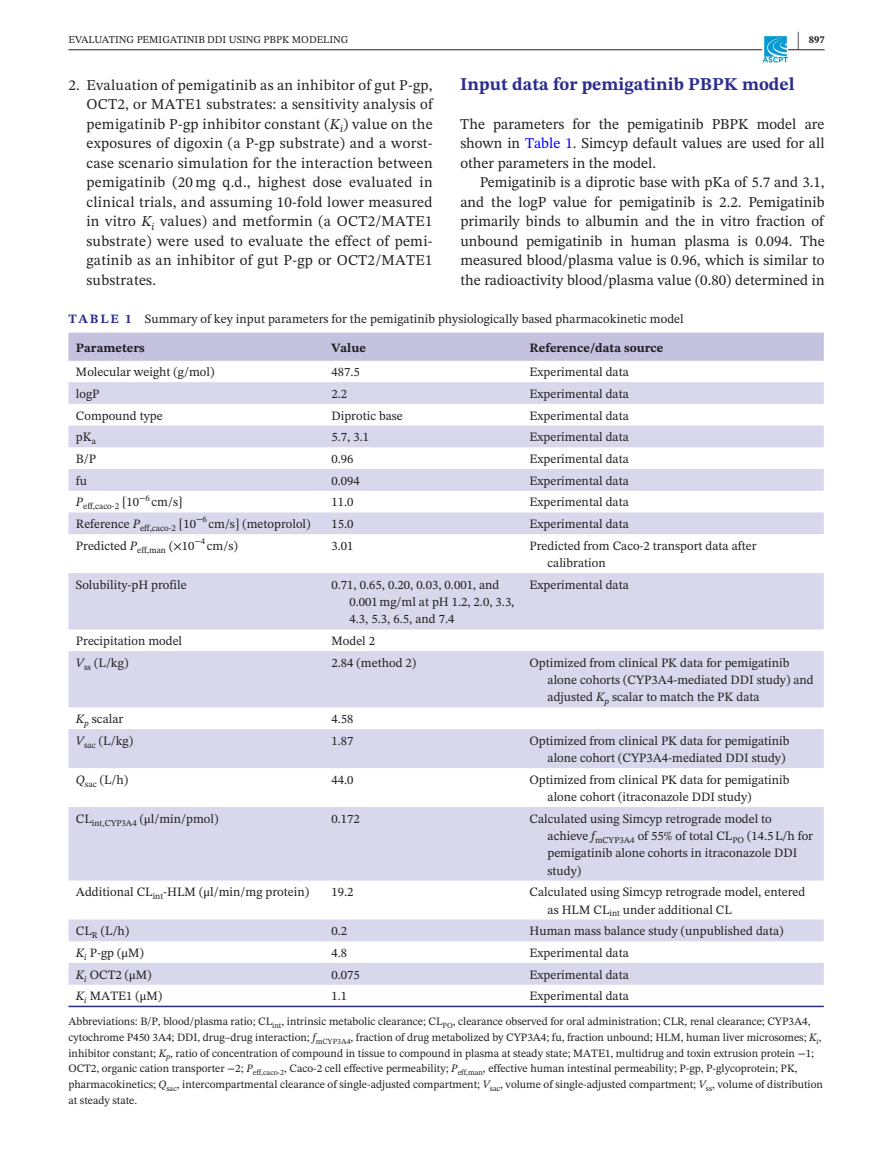
<style>
.page{position:relative;width:893px;height:1174px;background:#fff}
.page>*{position:absolute;margin:0;border:0;box-sizing:border-box;transform-origin:0 0}
.t1{font:700 21px "STIX Two Text";color:#231f20;scale:.42 1}
.t2{font:700 18px "STIX Two Text";color:#2c2d8c}
.t3{font:15px/19.5px "STIX Two Text";color:#231f20;text-align:justify}
.t4{font:12.75px/17.2px "STIX Two Text";color:#231f20}
.t5{font:700 12.75px "STIX Two Text";color:#231f20}
.t6{font:11.25px/15.8px "STIX Two Text";letter-spacing:-.005em;color:#231f20}
.t7{font:10.5px "STIX Two Text";color:#231f20}
.t8{font:700 10.5px "STIX Two Text";color:#231f20}
.t9{font:8.85px "STIX Two Text";color:#231f20}
.s1{font-style:italic}
.s2{color:#00f}
.s3{font-weight:700;color:#2c2d8c}
.s4{font-family:"STIX"}
</style>
<div class="page">
<hr style="left:68px;top:49px;width:756px;height:1px;background:#231f20">
<img style="left:762px;top:37px;width:25px;height:25px">
<svg style="left:68px;top:332px;width:756px;height:29px"></svg>
<svg style="left:68px;top:382px;width:756px;height:602px;fill:#d9d7eb"></svg>
<hr style="left:68px;top:1005px;width:256px;height:2px;background:#2c2d8c">
<hr style="left:324px;top:1005px;width:198px;height:2px;background:#2c2d8c">
<hr style="left:522px;top:1005px;width:302px;height:2px;background:#2c2d8c">
<h1 class="t1" style="left:797px;top:24px;width:8px">|</h1>
<p class="t7" style="left:68px;top:32px;width:282px">EVALUATING PEMIGATINIB DDI USING PBPK MODELING</p>
<p class="t8" style="left:809px;top:32px;width:17px">897</p>
<p class="t3" style="left:86px;top:75px;width:348px;text-indent:-18px">2. Evaluation of pemigatinib as an inhibitor of gut P-gp, OCT2, or MATE1 substrates: a sensitivity analysis of pemigatinib P-gp inhibitor constant (<span class="s1">K</span><sub>i</sub>) value on the exposures of digoxin (a P-gp substrate) and a worst&shy;case scenario simulation for the interaction between pemigatinib (20 mg q.d., highest dose evaluated in clinical trials, and assuming 10-fold lower measured in vitro <span class="s1">K</span><sub>i</sub> values) and metformin (a OCT2/MATE1 substrate) were used to evaluate the effect of pemi&shy;gatinib as an inhibitor of gut P-gp or OCT2/MATE1 substrates.</p>
<h2 class="t2" style="left:460px;top:71px;width:336px">Input data for pemigatinib PBPK model</h2>
<p class="t3" style="left:460px;top:114px;width:366px">The parameters for the pemigatinib PBPK model are shown in <span class="s2">Table 1</span>. Simcyp default values are used for all other parameters in the model.</p>
<p class="t3" style="left:460px;top:172px;width:366px;text-indent:20px">Pemigatinib is a diprotic base with pKa of 5.7 and 3.1, and the logP value for pemigatinib is 2.2. Pemigatinib primarily binds to albumin and the in vitro fraction of unbound pemigatinib in human plasma is 0.094. The measured blood/plasma value is 0.96, which is similar to the radioactivity blood/plasma value (0.80) determined in</p>
<p class="t4" style="left:68px;top:310px;width:617px"><span class="s3">TABLE 1</span> Summary of key input parameters for the pemigatinib physiologically based pharmacokinetic model</p>
<p class="t5" style="left:76px;top:338px;width:70px">Parameters</p>
<p class="t5" style="left:332px;top:338px;width:36px">Value</p>
<p class="t5" style="left:529px;top:338px;width:135px">Reference/data source</p>
<p class="t4" style="left:76px;top:363px;width:140px">Molecular weight (g/mol)</p>
<p class="t4" style="left:332px;top:363px;width:30px">487.5</p>
<p class="t4" style="left:529px;top:363px;width:101px">Experimental data</p>
<p class="t4" style="left:76px;top:385px;width:25px">logP</p>
<p class="t4" style="left:332px;top:385px;width:17px">2.2</p>
<p class="t4" style="left:529px;top:385px;width:101px">Experimental data</p>
<p class="t4" style="left:76px;top:407px;width:88px">Compound type</p>
<p class="t4" style="left:332px;top:407px;width:73px">Diprotic base</p>
<p class="t4" style="left:529px;top:407px;width:101px">Experimental data</p>
<p class="t4" style="left:76px;top:428px;width:22px">pK<sub>a</sub></p>
<p class="t4" style="left:332px;top:428px;width:39px">5.7, 3.1</p>
<p class="t4" style="left:529px;top:428px;width:101px">Experimental data</p>
<p class="t4" style="left:76px;top:450px;width:22px">B/P</p>
<p class="t4" style="left:332px;top:450px;width:24px">0.96</p>
<p class="t4" style="left:529px;top:450px;width:101px">Experimental data</p>
<p class="t4" style="left:76px;top:472px;width:13px">fu</p>
<p class="t4" style="left:332px;top:472px;width:30px">0.094</p>
<p class="t4" style="left:529px;top:472px;width:101px">Experimental data</p>
<p class="t9" style="left:76px;top:500px;width:65px"><sup>P</sup>eff,caco-2 <sup>[10</sup></p>
<p class="t9" style="left:139px;top:491px;width:12px">−6</p>
<p class="t4" style="left:152px;top:493px;width:32px">cm/s]</p>
<p class="t4" style="left:332px;top:493px;width:24px">11.0</p>
<p class="t4" style="left:529px;top:493px;width:101px">Experimental data</p>
<p class="t4" style="left:76px;top:515px;width:122px">Reference <span class="s1">P</span><sub>eff,caco-2</sub> [10</p>
<p class="t9" style="left:196px;top:513px;width:12px">−6</p>
<p class="t4" style="left:208px;top:515px;width:104px">cm/s] (metoprolol)</p>
<p class="t4" style="left:332px;top:515px;width:24px">15.0</p>
<p class="t4" style="left:529px;top:515px;width:101px">Experimental data</p>
<p class="t4" style="left:76px;top:537px;width:163px">Predicted <span class="s1">P</span><sub>eff,man</sub> (×10<sup>−4</sup> cm/s)</p>
<p class="t4" style="left:331px;top:537px;width:24px">3.01</p>
<p class="t4" style="left:547px;top:537px;width:210px;text-indent:-18px">Predicted from Caco-2 transport data after calibration</p>
<p class="t4" style="left:76px;top:576px;width:112px">Solubility-pH profile</p>
<p class="t4" style="left:349px;top:576px;width:166px;text-indent:-18px">0.71, 0.65, 0.20, 0.03, 0.001, and<br>0.001mg/ml at pH 1.2, 2.0, 3.3,<br>4.3, 5.3, 6.5, and 7.4</p>
<p class="t4" style="left:529px;top:576px;width:101px">Experimental data</p>
<p class="t4" style="left:76px;top:632px;width:108px">Precipitation model</p>
<p class="t4" style="left:331px;top:632px;width:45px">Model 2</p>
<p class="t4" style="left:76px;top:654px;width:54px"><span class="s1">V</span><sub>ss</sub> (L/kg)</p>
<p class="t4" style="left:332px;top:654px;width:86px">2.84 (method 2)</p>
<p class="t4" style="left:548px;top:654px;width:268px;text-indent:-18px">Optimized from clinical PK data for pemigatinib alone cohorts (CYP3A4-mediated DDI study) and adjusted <span class="s1">K</span><sub>p</sub> scalar to match the PK data</p>
<p class="t4" style="left:76px;top:710px;width:49px"><span class="s1">K</span><sub>p</sub> scalar</p>
<p class="t4" style="left:332px;top:710px;width:24px">4.58</p>
<p class="t4" style="left:76px;top:732px;width:59px"><span class="s1">V</span><sub>sac</sub> (L/kg)</p>
<p class="t4" style="left:332px;top:732px;width:24px">1.87</p>
<p class="t4" style="left:547px;top:732px;width:243px;text-indent:-18px">Optimized from clinical PK data for pemigatinib alone cohort (CYP3A4-mediated DDI study)</p>
<p class="t4" style="left:76px;top:771px;width:54px"><span class="s1">Q</span><sub>sac</sub> (L/h)</p>
<p class="t4" style="left:332px;top:771px;width:24px">44.0</p>
<p class="t4" style="left:547px;top:771px;width:243px;text-indent:-18px">Optimized from clinical PK data for pemigatinib alone cohort (itraconazole DDI study)</p>
<p class="t4" style="left:76px;top:810px;width:144px">CL<sub>int,CYP3A4</sub> (<span class="s4">μ</span>l/min/pmol)</p>
<p class="t4" style="left:332px;top:810px;width:30px">0.172</p>
<p class="t4" style="left:547px;top:810px;width:267px;text-indent:-18px">Calculated using Simcyp retrograde model to achieve <span class="s1">f</span><sub>mCYP3A4</sub> of 55% of total CL<sub>PO</sub> (14.5L/h for pemigatinib alone cohorts in itraconazole DDI study)</p>
<p class="t4" style="left:76px;top:883px;width:235px">Additional CL<sub>int</sub>-HLM (<span class="s4">μ</span>l/min/mg protein)</p>
<p class="t4" style="left:332px;top:883px;width:24px">19.2</p>
<p class="t4" style="left:548px;top:883px;width:259px;text-indent:-18px">Calculated using Simcyp retrograde model, entered as HLM CL<sub>int</sub> under additional CL</p>
<p class="t4" style="left:76px;top:922px;width:55px">CL<sub>R</sub> (L/h)</p>
<p class="t4" style="left:331px;top:922px;width:17px">0.2</p>
<p class="t4" style="left:529px;top:922px;width:256px">Human mass balance study (unpublished data)</p>
<p class="t4" style="left:76px;top:944px;width:70px"><span class="s1">K</span><sub>i</sub> P-gp (<span class="s4">μ</span>M)</p>
<p class="t4" style="left:331px;top:944px;width:17px">4.8</p>
<p class="t4" style="left:529px;top:944px;width:101px">Experimental data</p>
<p class="t4" style="left:76px;top:965px;width:77px"><span class="s1">K</span><sub>i</sub> OCT2 (<span class="s4">μ</span>M)</p>
<p class="t4" style="left:331px;top:965px;width:30px">0.075</p>
<p class="t4" style="left:529px;top:965px;width:101px">Experimental data</p>
<p class="t4" style="left:76px;top:987px;width:88px"><span class="s1">K</span><sub>i</sub> MATE1 (<span class="s4">μ</span>M)</p>
<p class="t4" style="left:331px;top:987px;width:17px">1.1</p>
<p class="t4" style="left:529px;top:987px;width:101px">Experimental data</p>
<p class="t6" style="left:68px;top:1013px;width:756px">Abbreviations: B/P, blood/plasma ratio; CL<sub>int</sub>, intrinsic metabolic clearance; CL<sub>PO</sub>, clearance observed for oral administration; CLR, renal clearance; CYP3A4, cytochrome P450 3A4; DDI, drug–drug interaction; <span class="s1">f</span><sub>mCYP3A4</sub>, fraction of drug metabolized by CYP3A4; fu, fraction unbound; HLM, human liver microsomes; <span class="s1">K</span><sub>i</sub>, inhibitor constant; <span class="s1">K</span><sub>p</sub>, ratio of concentration of compound in tissue to compound in plasma at steady state; MATE1, multidrug and toxin extrusion protein −1; OCT2, organic cation transporter −2; <span class="s1">P</span><sub>eff,caco-2</sub>, Caco-2 cell effective permeability; <span class="s1">P</span><sub>eff,man</sub>, effective human intestinal permeability; P-gp, P-glycoprotein; PK, pharmacokinetics; <span class="s1">Q</span><sub>sac</sub>, intercompartmental clearance of single-adjusted compartment; <span class="s1">V</span><sub>sac</sub>, volume of single-adjusted compartment; <span class="s1">V</span><sub>ss</sub>, volume of distribution at steady state.</p>
</div>
